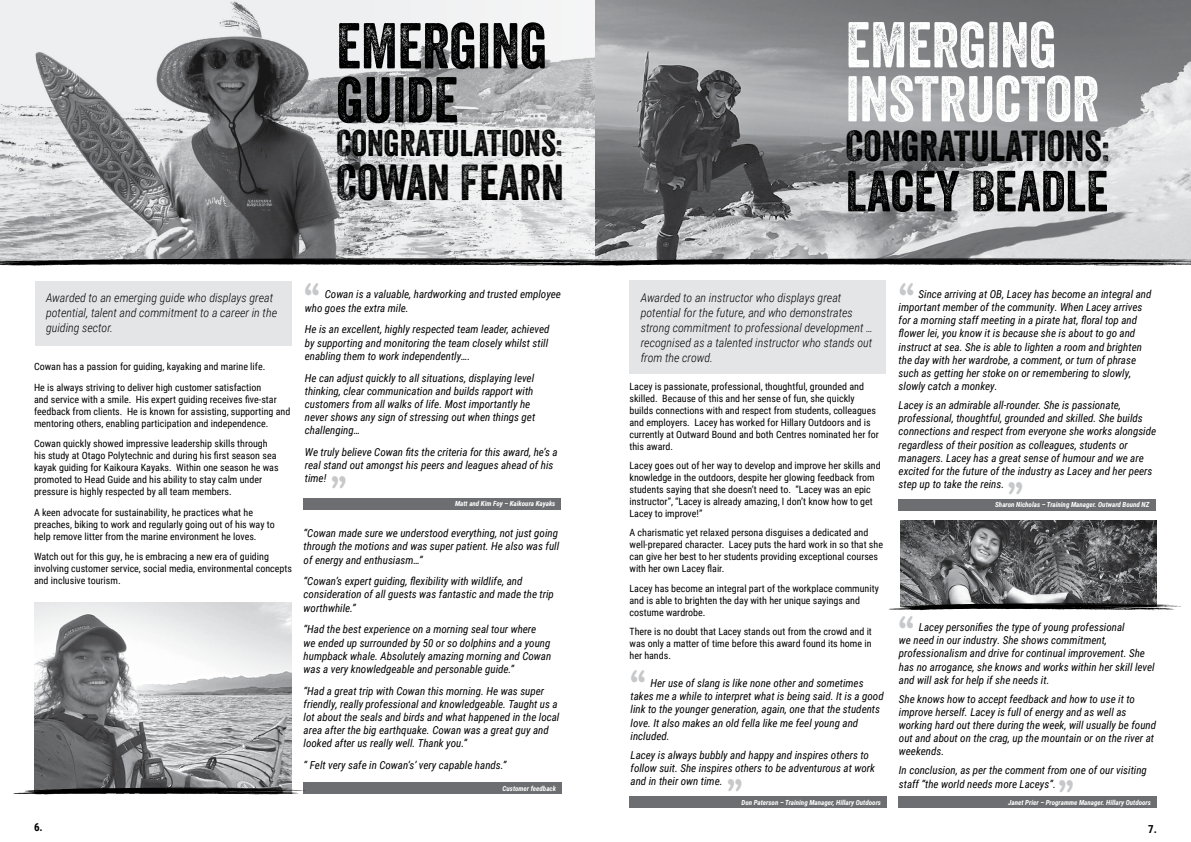
<style>
.page{position:relative;width:1191px;height:842px;background:#fff}
.page>*{position:absolute;margin:0;border:0;box-sizing:border-box;transform-origin:0 0}
.t1{font:62.5px/54px "Veneer Two";color:#fff}
.t2{font:62.5px/54px "Veneer Two";color:#000}
.t3{font:56px "Veneer Two";color:#000}
.t4{font:49px "Veneer Two";color:#000}
.t5{font:42px "Veneer Two";color:#000}
.t6{font:36px "Veneer Two";color:#000}
.t7{font:700 29px "American Typewriter";color:#c7c8ca}
.t8{font:italic 300 12px/15px "Roboto Condensed";color:#000}
.t9{font:italic 11px/13.2px "Roboto Condensed";color:#000}
.t10{font:700 11px "Roboto Condensed";color:#000}
.t11{font:10px/12px "Roboto Condensed";color:#000}
.t12{font:italic 700 7px "Roboto Condensed";color:#fff}
</style>
<div class="page">
<img style="left:0;top:0;width:1190px;height:258px">
<div style="left:35px;top:281px;width:256px;height:65px;background:#e4e5e6"></div>
<div style="left:303px;top:498px;width:258px;height:11px;background:#6d6e71"></div>
<div style="left:304px;top:782px;width:257px;height:12px;background:#6d6e71"></div>
<img style="left:34px;top:603px;width:257px;height:184px">
<svg style="left:13px;top:787px;width:293px;height:7px;background:#333434"></svg>
<svg style="left:336px;top:0;width:259px;height:258px"></svg>
<div style="left:629px;top:281px;width:257px;height:93px;background:#e4e5e6"></div>
<div style="left:898px;top:797px;width:258px;height:11px;background:#6d6e71"></div>
<div style="left:629px;top:797px;width:257px;height:11px;background:#6d6e71"></div>
<div style="left:898px;top:499px;width:257px;height:11px;background:#6d6e71"></div>
<img style="left:900px;top:521px;width:256px;height:82px">
<svg style="left:889px;top:603px;width:292px;height:7px;background:#474747"></svg>
<svg style="left:0;top:258px;width:1191px;height:8px;background:#4c4d4d"></svg>
<h1 class="t2" style="left:336px;top:18px;width:213px">EMERGING<br>GUIDE</h1>
<h3 class="t6" style="left:336px;top:121px;width:228px">CONGRATULATIONS:</h3>
<h3 class="t4" style="left:336px;top:153px;width:229px">COWAN FEARN</h3>
<p class="t8" style="left:46px;top:290px;width:232px">Awarded to an emerging guide who displays great potential, talent and commitment to a career in the guiding sector.</p>
<p class="t11" style="left:34px;top:356px;width:233px;line-height:20.5px">Cowan has a passion for guiding, kayaking and marine life.<br>He is always striving to deliver high customer satisfaction</p>
<p class="t11" style="left:34px;top:393px;width:258px">and service with a smile. His expert guiding receives five-star feedback from clients. He is known for assisting, supporting and mentoring others, enabling participation and independence.</p>
<p class="t11" style="left:34px;top:437px;width:246px">Cowan quickly showed impressive leadership skills through his study at Otago Polytechnic and during his first season sea kayak guiding for Kaikoura Kayaks. Within one season he was promoted to Head Guide and his ability to stay calm under pressure is highly respected by all team members.</p>
<p class="t11" style="left:34px;top:506px;width:242px">A keen advocate for sustainability, he practices what he preaches, biking to work and regularly going out of his way to help remove litter from the marine environment he loves.</p>
<p class="t11" style="left:34px;top:550px;width:259px">Watch out for this guy, he is embracing a new era of guiding involving customer service, social media, environmental concepts and inclusive tourism.</p>
<h3 class="t7" style="left:304px;top:268px;width:18px">“</h3>
<p class="t9" style="left:305px;top:288px;width:258px;text-indent:20px">Cowan is a valuable, hardworking and trusted employee who goes the extra mile.</p>
<p class="t9" style="left:305px;top:322px;width:246px;text-align:justify">He is an excellent, highly respected team leader, achieved by supporting and monitoring the team closely whilst still enabling them to work independently….</p>
<p class="t9" style="left:305px;top:371px;width:232px">He can adjust quickly to all situations, displaying level thinking, clear communication and builds rapport with customers from all walks of life. Most importantly he never shows any sign of stressing out when things get challenging…</p>
<p class="t9" style="left:305px;top:445px;width:254px">We truly believe Cowan fits the criteria for this award, he’s a real stand out amongst his peers and leagues ahead of his time!</p>
<h3 class="t7" style="left:330px;top:461px;width:18px">”</h3>
<p class="t12" style="left:455px;top:499px;width:102px">Matt and Kim Foy – Kaikoura Kayaks</p>
<p class="t9" style="left:304px;top:526px;width:257px;text-align:justify">“Cowan made sure we understood everything, not just going through the motions and was super patient. He also was full of energy and enthusiasm…”</p>
<p class="t9" style="left:304px;top:574px;width:252px">“Cowan’s expert guiding, flexibility with wildlife, and consideration of all guests was fantastic and made the trip worthwhile.”</p>
<p class="t9" style="left:304px;top:622px;width:249px">“Had the best experience on a morning seal tour where<br>we ended up surrounded by 50 or so dolphins and a young humpback whale. Absolutely amazing morning and Cowan was a very knowledgeable and personable guide.”</p>
<p class="t9" style="left:304px;top:684px;width:257px">“Had a great trip with Cowan this morning. He was super friendly, really professional and knowledgeable. Taught us a lot about the seals and birds and what happened in the local area after the big earthquake. Cowan was a great guy and looked after us really well. Thank you.”</p>
<p class="t9" style="left:304px;top:758px;width:204px">“ Felt very safe in Cowan’s’ very capable hands.”</p>
<p class="t12" style="left:502px;top:783px;width:55px">Customer feedback</p>
<h1 class="t1" style="left:845px;top:17px;width:255px">EMERGING<br>INSTRUCTOR</h1>
<h3 class="t5" style="left:845px;top:121px;width:265px">CONGRATULATIONS:</h3>
<h2 class="t3" style="left:845px;top:157px;width:264px">LACEY BEADLE</h2>
<h3 class="t7" style="left:898px;top:268px;width:18px">“</h3>
<p class="t9" style="left:898px;top:287px;width:254px;text-indent:20px">Since arriving at OB, Lacey has become an integral and important member of the community. When Lacey arrives for a morning staff meeting in a pirate hat, floral top and flower lei, you know it is because she is about to go and instruct at sea. She is able to lighten a room and brighten the day with her wardrobe, a comment, or turn of phrase such as getting her stoke on or remembering to slowly, slowly catch a monkey.</p>
<p class="t9" style="left:898px;top:398px;width:259px">Lacey is an admirable all-rounder. She is passionate, professional, thoughtful, grounded and skilled. She builds connections and respect from everyone she works alongside regardless of their position as colleagues, students or managers. Lacey has a great sense of humour and we are excited for the future of the industry as Lacey and her peers step up to take the reins.</p>
<p class="t12" style="left:995px;top:500px;width:156px">Sharon Nicholas – Training Manager. Outward Bound NZ</p>
<p class="t8" style="left:641px;top:289px;width:233px">Awarded to an instructor who displays great potential for the future, and who demonstrates strong commitment to professional development … recognised as a talented instructor who stands out from the crowd.</p>
<p class="t11" style="left:629px;top:380px;width:251px">Lacey is passionate, professional, thoughtful, grounded and skilled. Because of this and her sense of fun, she quickly builds connections with and respect from students, colleagues and employers. Lacey has worked for Hillary Outdoors and is currently at Outward Bound and both Centres nominated her for this award.</p>
<p class="t11" style="left:629px;top:459px;width:253px">Lacey goes out of her way to develop and improve her skills and knowledge in the outdoors, despite her glowing feedback from students saying that she doesn’t need to. “Lacey was an epic instructor”, “Lacey is already amazing, I don’t know how to get Lacey to improve!”</p>
<p class="t11" style="left:629px;top:526px;width:255px">A charismatic yet relaxed persona disguises a dedicated and well-prepared character. Lacey puts the hard work in so that she can give her best to her students providing exceptional courses with her own Lacey flair.</p>
<p class="t11" style="left:629px;top:582px;width:251px">Lacey has become an integral part of the workplace community and is able to brighten the day with her unique sayings and costume wardrobe.</p>
<p class="t11" style="left:629px;top:625px;width:244px;text-align:justify">There is no doubt that Lacey stands out from the crowd and it was only a matter of time before this award found its home in her hands.</p>
<p class="t9" style="left:899px;top:620px;width:257px;text-indent:20px">Lacey personifies the type of young professional<br>we need in our industry. She shows commitment, professionalism and drive for continual improvement. She has no arrogance, she knows and works within her skill level and will ask for help if she needs it.</p>
<p class="t9" style="left:899px;top:692px;width:259px">She knows how to accept feedback and how to use it to improve herself. Lacey is full of energy and as well as working hard out there during the week, will usually be found out and about on the crag, up the mountain or on the river at weekends.</p>
<p class="t9" style="left:899px;top:763px;width:249px">In conclusion, as per the comment from one of our visiting staff “the world needs more Laceys”.</p>
<p class="t12" style="left:1008px;top:797px;width:144px">Janet Prier – Programme Manager. Hillary Outdoors</p>
<h3 class="t7" style="left:1007px;top:467px;width:18px">”</h3>
<h3 class="t7" style="left:897px;top:601px;width:18px">“</h3>
<h3 class="t7" style="left:629px;top:655px;width:18px">“</h3>
<p class="t9" style="left:630px;top:676px;width:255px;text-indent:20px">Her use of slang is like none other and sometimes takes me a while to interpret what is being said. It is a good link to the younger generation, again, one that the students love. It also makes an old fella like me feel young and included.</p>
<p class="t9" style="left:630px;top:748px;width:246px">Lacey is always bubbly and happy and inspires others to follow suit. She inspires others to be adventurous at work and in their own time.</p>
<p class="t12" style="left:741px;top:797px;width:141px">Don Paterson – Training Manager, Hillary Outdoors</p>
<h3 class="t7" style="left:726px;top:764px;width:18px">”</h3>
<h3 class="t7" style="left:1058px;top:766px;width:18px">”</h3>
<p class="t10" style="left:34px;top:820px;width:10px">6.</p>
<p class="t10" style="left:1148px;top:821px;width:10px">7.</p>
</div>
